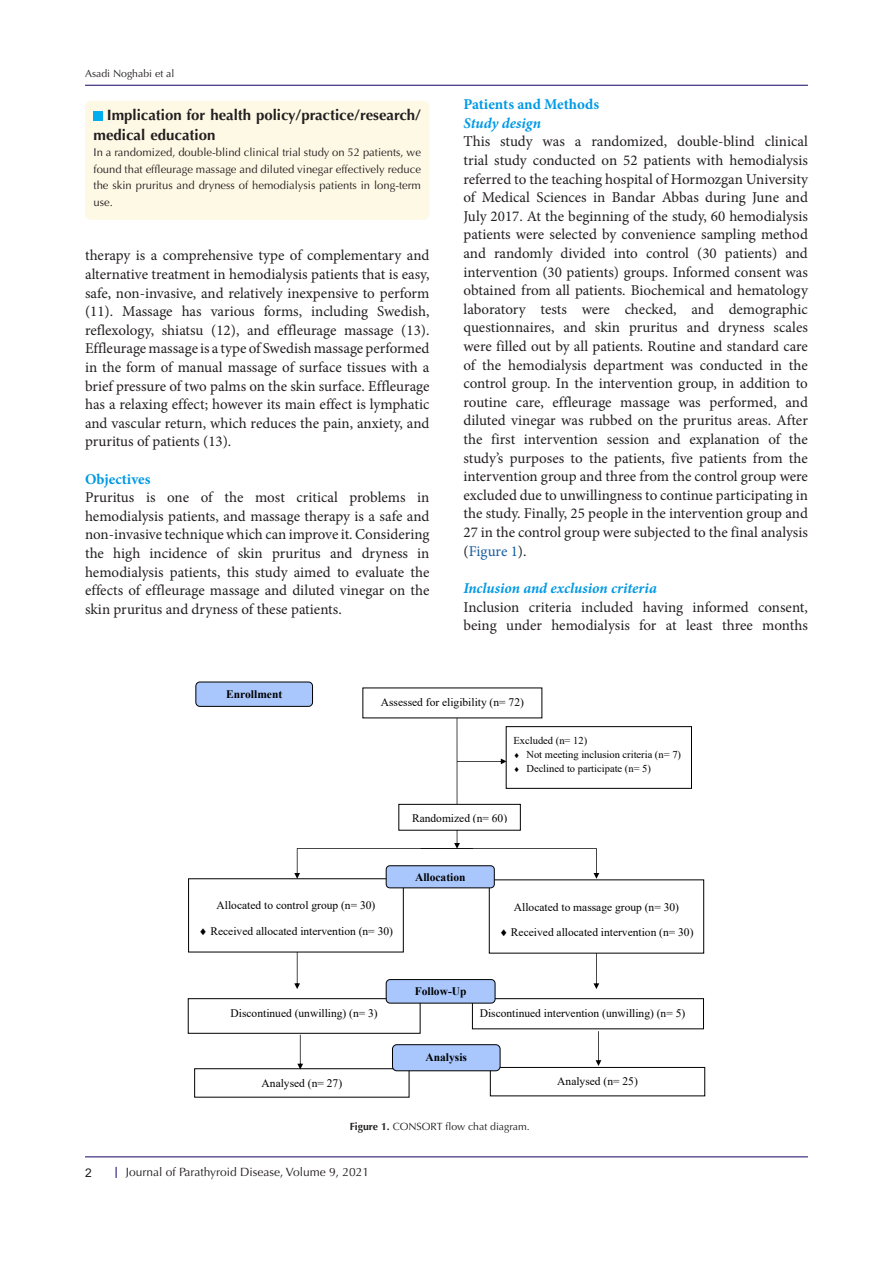
<style>
.page{position:relative;width:893px;height:1263px;background:#fff}
.page>*{position:absolute;margin:0;border:0;box-sizing:border-box;transform-origin:0 0}
.t1{font:15px/18.6px "Minion Pro";color:#231f20;text-align:justify}
.t2{font:700 15px/19.5px "Optima LT Std";color:#231f20}
.t3{font:italic 700 15px "Minion Pro";letter-spacing:-.005em;color:#0099e5}
.t4{font:700 15px "Minion Pro";color:#0099e5}
.t5{font:12px "Optima LT Std";color:#231f20}
.t6{font:12px "Arial";color:#231f20}
.t7{font:11.55px "Times New Roman";color:#000}
.t8{font:700 11.55px "Times New Roman";color:#000}
.t9{font:11.25px/16.5px "Optima LT Std";color:#231f20;text-align:justify}
.t10{font:10.5px "Times New Roman";color:#000}
.t11{font:10.5px "Optima LT Std";color:#231f20}
.s1{color:#175d9e}
.s2{font-weight:700}
</style>
<div class="page">
<hr style="left:85px;top:1156px;width:723px;height:1px;background:#190066">
<hr style="left:85px;top:85px;width:723px;height:1px;background:#190066">
<div style="left:85px;top:101px;width:344px;height:119px;background:#fef9e5;border-radius:6px"></div>
<div style="left:94px;top:111px;width:9px;height:9px;background:#00aeef"></div>
<div style="left:506px;top:726px;width:186px;height:63px;border:1px solid #000"></div>
<div style="left:188px;top:998px;width:232px;height:36px;border:1px solid #000"></div>
<div style="left:472px;top:998px;width:232px;height:31px;border:1px solid #000"></div>
<div style="left:490px;top:1067px;width:215px;height:29px;border:1px solid #000"></div>
<div style="left:386px;top:865px;width:109px;height:23px;background:#a9c7fd;border:1px solid #000;border-radius:4px"></div>
<div style="left:392px;top:1044px;width:108px;height:27px;background:#a9c7fd;border:1px solid #000;border-radius:4px"></div>
<div style="left:386px;top:979px;width:109px;height:24px;background:#a9c7fd;border:1px solid #000;border-radius:4px"></div>
<svg style="left:294px;top:952px;width:6px;height:37px"></svg>
<svg style="left:593px;top:953px;width:6px;height:36px"></svg>
<svg style="left:297px;top:1035px;width:6px;height:34px"></svg>
<svg style="left:596px;top:1031px;width:5px;height:35px"></svg>
<svg style="left:294px;top:718px;width:305px;height:161px"></svg>
<div style="left:195px;top:682px;width:118px;height:25px;background:#a9c7fd;border:1px solid #000;border-radius:4px"></div>
<p class="t11" style="left:85px;top:68px;width:91px">Asadi Noghabi et al</p>
<p class="t2" style="left:94px;top:106px;width:329px;text-indent:13px">Implication for health policy/practice/research/ medical education</p>
<p class="t9" style="left:94px;top:144px;width:329px">In a randomized, double-blind clinical trial study on 52 patients, we found that effleurage massage and diluted vinegar effectively reduce the skin pruritus and dryness of hemodialysis patients in long-term use.</p>
<p class="t1" style="left:85px;top:246px;width:346px">therapy is a comprehensive type of complementary and alternative treatment in hemodialysis patients that is easy, safe, non-invasive, and relatively inexpensive to perform (11). Massage has various forms, including Swedish, reflexology, shiatsu (12), and effleurage massage (13).<br>Effleurage massage is a type of Swedish massage performed in the form of manual massage of surface tissues with a brief pressure of two palms on the skin surface. Effleurage has a relaxing effect; however its main effect is lymphatic and vascular return, which reduces the pain, anxiety, and pruritus of patients (13).</p>
<p class="t4" style="left:85px;top:468px;width:67px">Objectives</p>
<p class="t1" style="left:85px;top:488px;width:346px">Pruritus is one of the most critical problems in hemodialysis patients, and massage therapy is a safe and non-invasive technique which can improve it. Considering the high incidence of skin pruritus and dryness in hemodialysis patients, this study aimed to evaluate the effects of effleurage massage and diluted vinegar on the skin pruritus and dryness of these patients.</p>
<p class="t4" style="left:463px;top:94px;width:137px">Patients and Methods</p>
<p class="t3" style="left:463px;top:112px;width:79px">Study design</p>
<p class="t1" style="left:463px;top:132px;width:346px">This study was a randomized, double-blind clinical trial study conducted on 52 patients with hemodialysis referred to the teaching hospital of Hormozgan University of Medical Sciences in Bandar Abbas during June and July 2017. At the beginning of the study, 60 hemodialysis patients were selected by convenience sampling method and randomly divided into control (30 patients) and intervention (30 patients) groups. Informed consent was obtained from all patients. Biochemical and hematology laboratory tests were checked, and demographic questionnaires, and skin pruritus and dryness scales were filled out by all patients. Routine and standard care of the hemodialysis department was conducted in the control group. In the intervention group, in addition to routine care, effleurage massage was performed, and diluted vinegar was rubbed on the pruritus areas. After the first intervention session and explanation of the study’s purposes to the patients, five patients from the intervention group and three from the control group were excluded due to unwillingness to continue participating in the study. Finally, 25 people in the intervention group and 27 in the control group were subjected to the final analysis (<span class="s1">Figure 1</span>).</p>
<p class="t3" style="left:463px;top:577px;width:195px">Inclusion and exclusion criteria</p>
<p class="t1" style="left:463px;top:597px;width:346px">Inclusion criteria included having informed consent, being under hemodialysis for at least three months</p>
<p class="t8" style="left:226px;top:685px;width:58px">Enrollment</p>
<p class="t7" style="left:381px;top:694px;width:145px">Assessed for eligibility (n= 72)</p>
<p class="t10" style="left:513px;top:733px;width:75px">Excluded (n= 12)</p>
<p class="t10" style="left:513px;top:747px;width:169px">◻ Not meeting inclusion criteria (n= 7)</p>
<p class="t10" style="left:513px;top:761px;width:139px">◻ Declined to participate (n= 5)</p>
<p class="t7" style="left:412px;top:810px;width:97px">Randomized (n= 60)</p>
<p class="t8" style="left:415px;top:869px;width:52px">Allocation</p>
<p class="t7" style="left:217px;top:897px;width:160px">Allocated to control group (n= 30)</p>
<p class="t7" style="left:199px;top:923px;width:196px">◻ Received allocated intervention (n= 30)</p>
<p class="t7" style="left:514px;top:898px;width:167px">Allocated to massage group (n= 30)</p>
<p class="t7" style="left:499px;top:924px;width:196px">◻ Received allocated intervention (n= 30)</p>
<p class="t8" style="left:415px;top:983px;width:53px">Follow-Up</p>
<p class="t7" style="left:231px;top:1005px;width:149px">Discontinued (unwilling) (n= 3)</p>
<p class="t7" style="left:480px;top:1005px;width:207px">Discontinued intervention (unwilling) (n= 5)</p>
<p class="t8" style="left:426px;top:1048px;width:43px">Analysis</p>
<p class="t7" style="left:262px;top:1075px;width:82px">Analysed (n= 27)</p>
<p class="t7" style="left:557px;top:1073px;width:82px">Analysed (n= 25)</p>
<p class="t11" style="left:350px;top:1120px;width:182px"><span class="s2">Figure 1.</span> CONSORT flow chat diagram.</p>
<p class="t6" style="left:85px;top:1164px;width:8px">2</p>
<p class="t5" style="left:126px;top:1165px;width:245px">Journal of Parathyroid Disease, Volume 9, 2021</p>
</div>
